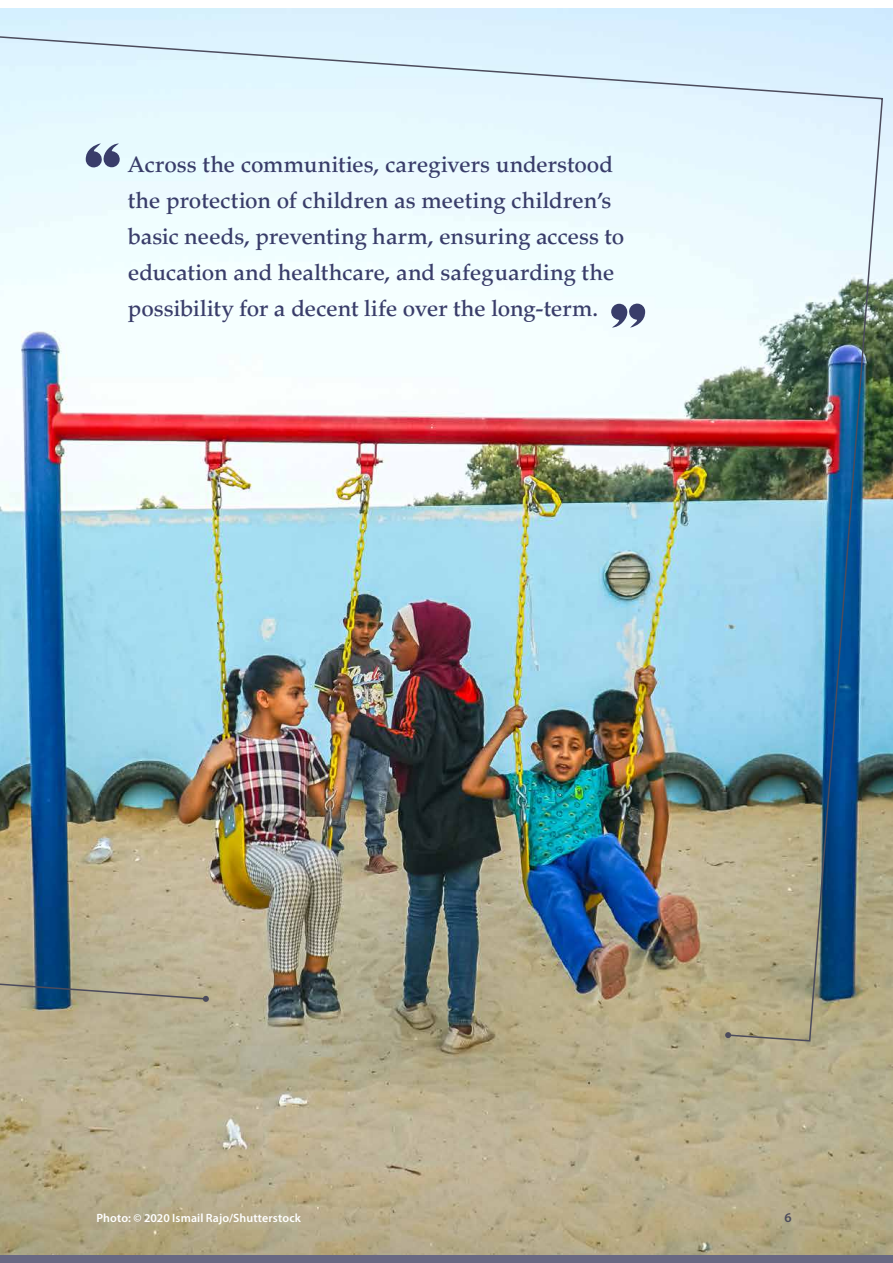
<style>
.page{position:relative;width:893px;height:1263px;background:#fff}
.page>*{position:absolute;margin:0;border:0;box-sizing:border-box;transform-origin:0 0}
.t1{font:500 22.5px/36px "Palatino LT Std";letter-spacing:-.005em;color:#393d6a}
.t2{font:600 13.5px "Myriad Pro";color:#4c4b5c}
.t3{font:600 12px "Myriad Pro";letter-spacing:.01em;color:#fff}
</style>
<div class="page">
<div style="left:0;top:1254px;width:893px;height:9px;background:#696983"></div>
<img style="left:0;top:9px;width:893px;height:1245px">
<img style="left:0;top:35px;width:884px;height:1007px">
<svg style="left:725px;top:1032px;width:6px;height:6px"></svg>
<svg style="left:203px;top:996px;width:6px;height:6px"></svg>
<svg style="left:86px;top:143px;width:34px;height:25px"></svg>
<svg style="left:611px;top:303px;width:34px;height:25px"></svg>
<p class="t1" style="left:128px;top:146px;width:498px">Across the communities, caregivers understood the protection of children as meeting children’s basic needs, preventing harm, ensuring access to education and healthcare, and safeguarding the possibility for a decent life over the long-term.</p>
<p class="t3" style="left:97px;top:1210px;width:206px">Photo: © 2020 Ismail Rajo/Shutterstock</p>
<p class="t2" style="left:784px;top:1209px;width:9px">6</p>
</div>
